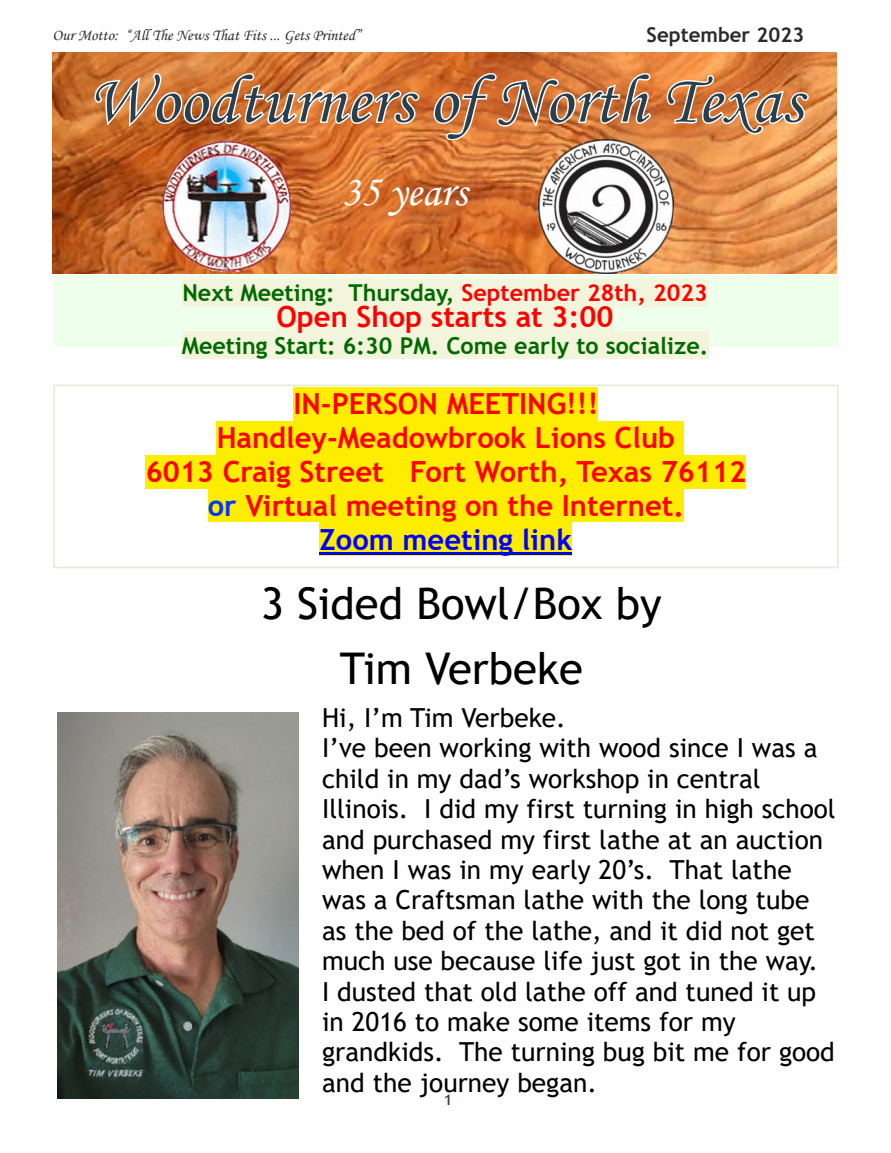
<style>
.page{position:relative;width:891px;height:1153px;background:#fff}
.page>*{position:absolute;margin:0;border:0;box-sizing:border-box;transform-origin:0 0}
.t1{font:43.65px/65.2px "Trebuchet MS";color:#000;text-align:center}
.t2{font:43.65px "Monotype Corsiva";color:#fff}
.t3{font:700 29.1px/33.8px "Trebuchet MS";color:#f00;text-align:center}
.t4{font:26.25px/30.5px "Trebuchet MS";color:#000}
.t5{font:700 23.25px "Trebuchet MS";color:#006a00}
.t6{font:700 20.4px "Trebuchet MS";color:#2c2b2a}
.t7{font:16.05px "Monotype Corsiva";color:#2c2b2a}
.t8{font:14.85px "Trebuchet MS";color:#2e4556;scale:1.21 1}
.s1{color:#f00}
.s2{color:#0035ff}
.s3{color:#00f}
</style>
<div class="page">
<div style="left:54px;top:275px;width:784px;height:72px;background:#eeffeb"></div>
<img style="left:53px;top:52px;width:783px;height:221px">
<svg style="left:93px;top:65px;width:327px;height:62px;background:#be7f53"></svg>
<svg style="left:433px;top:72px;width:219px;height:67px;background:#be7c52"></svg>
<svg style="left:665px;top:74px;width:144px;height:61px;background:#c2865c"></svg>
<div style="left:182px;top:279px;width:279px;height:27px;background:#f2f5db"></div>
<div style="left:461px;top:279px;width:246px;height:27px;background:#f2f5db"></div>
<div style="left:276px;top:300px;width:337px;height:34px;background:#f2f5db"></div>
<div style="left:182px;top:332px;width:526px;height:27px;background:#f2f5db"></div>
<img style="left:161px;top:141px;width:131px;height:131px">
<img style="left:539px;top:139px;width:134px;height:134px">
<div style="left:53px;top:384px;width:785px;height:184px;border:1px solid #e1edd2"></div>
<div style="left:293px;top:387px;width:305px;height:34px;background:#ffed00"></div>
<div style="left:217px;top:421px;width:458px;height:33px;background:#ffed00"></div>
<div style="left:675px;top:421px;width:9px;height:33px;background:#ffed00"></div>
<div style="left:146px;top:454px;width:600px;height:34px;background:#ffed00"></div>
<div style="left:208px;top:488px;width:29px;height:34px;background:#ffed00"></div>
<div style="left:237px;top:488px;width:447px;height:34px;background:#ffed00"></div>
<div style="left:319px;top:522px;width:253px;height:34px;background:#ffed00"></div>
<hr style="left:319px;top:552px;width:253px;height:2px;background:#00f">
<img style="left:57px;top:712px;width:242px;height:386px">
<p class="t7" style="left:52px;top:29px;width:310px">Our Motto: “All The News That Fits ... Gets Printed”</p>
<p class="t6" style="left:646px;top:27px;width:159px">September 2023</p>
<h1 class="t2" style="left:341px;top:175px;width:127px">35 years</h1>
<p class="t5" style="left:182px;top:284px;width:526px">Next Meeting: Thursday, <span class="s1">September 28th, 2023</span></p>
<p class="t3" style="left:276px;top:303px;width:338px">Open Shop starts at 3:00</p>
<p class="t5" style="left:182px;top:336px;width:528px">Meeting Start: 6:30 PM. Come early to socialize.</p>
<p class="t3" style="left:146px;top:390px;width:602px">IN-PERSON MEETING!!!<br>Handley-Meadowbrook Lions Club<br>6013 Craig Street Fort Worth, Texas 76112 <span class="s2">or</span> Virtual meeting on the Internet.<br><span class="s3">Zoom meeting link</span></p>
<h1 class="t1" style="left:261px;top:575px;width:402px">3 Sided Bowl/Box by<br>Tim Verbeke</h1>
<p class="t4" style="left:322px;top:704px;width:515px">Hi, I’m Tim Verbeke.<br>I’ve been working with wood since I was a child in my dad’s workshop in central Illinois. I did my first turning in high school and purchased my first lathe at an auction when I was in my early 20’s. That lathe was a Craftsman lathe with the long tube as the bed of the lathe, and it did not get much use because life just got in the way.<br>I dusted that old lathe off and tuned it up in 2016 to make some items for my grandkids. The turning bug bit me for good and the journey began.</p>
<p class="t8" style="left:443px;top:1093px;width:9px">1</p>
</div>
